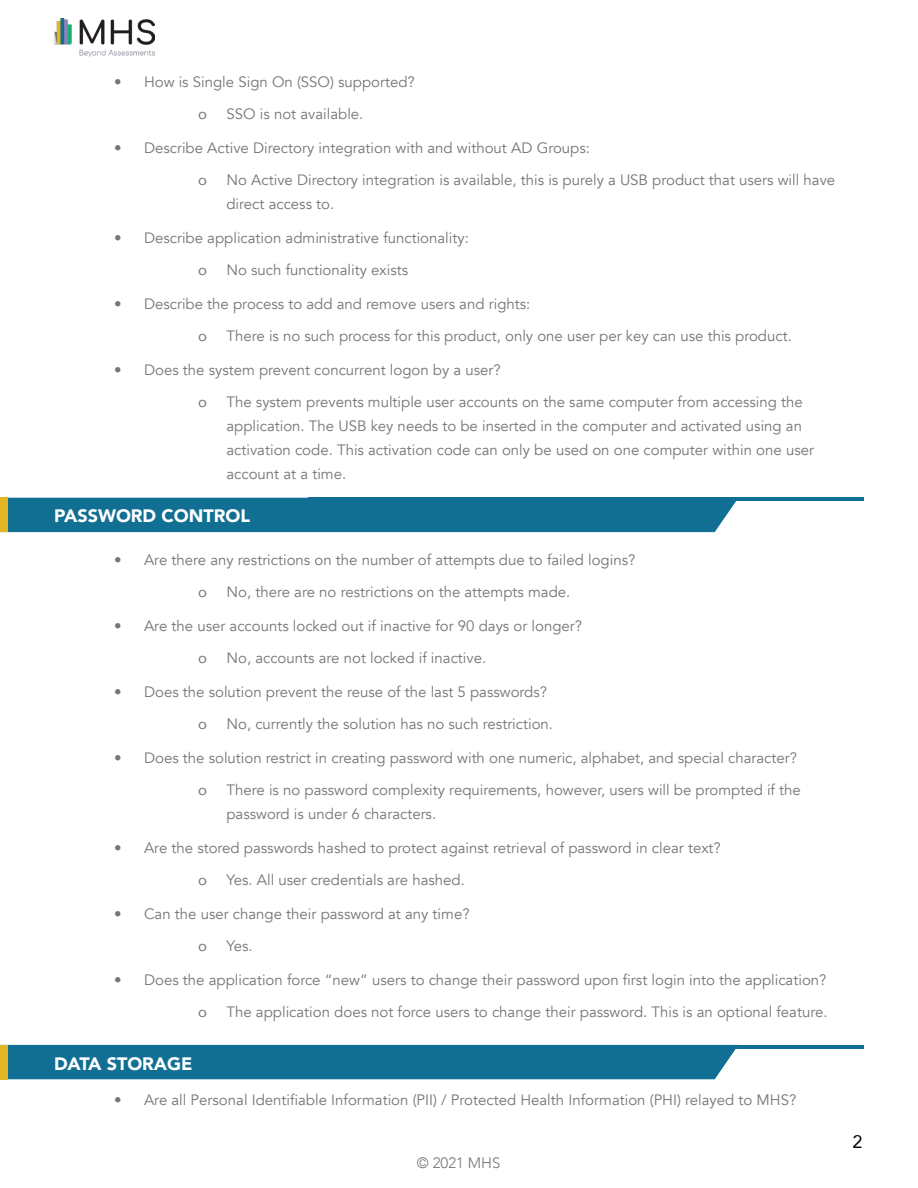
<style>
.page{position:relative;width:918px;height:1188px;background:#fff}
.page>*{position:absolute;margin:0;border:0;box-sizing:border-box;transform-origin:0 0}
.t1{font:900 18px "Avenir";color:#fff}
.t2{font:18px "Avenir";color:#000}
.t3{font:15px/24px "Avenir";color:#757575}
.t4{font:15px "Avenir";color:#757575}
.t5{font:300 15px "Avenir";color:#757575}
</style>
<div class="page">
<img style="left:54px;top:18px;width:100px;height:39px">
<div style="left:7px;top:498px;width:729px;height:34px;background:#116f93"></div>
<div style="left:0;top:498px;width:7px;height:34px;background:#e1b524"></div>
<hr style="left:309px;top:498px;width:555px;height:3px;background:#116f93">
<div style="left:7px;top:1045px;width:731px;height:34px;background:#116f93"></div>
<div style="left:0;top:1045px;width:7px;height:34px;background:#e1b524"></div>
<hr style="left:309px;top:1045px;width:555px;height:3px;background:#116f93">
<p class="t3" style="left:114px;top:70px;width:302px">• How is Single Sign On (SSO) supported?</p>
<p class="t4" style="left:198px;top:101px;width:10px">o</p>
<p class="t3" style="left:226px;top:102px;width:138px">SSO is not available.</p>
<p class="t3" style="left:114px;top:136px;width:478px">• Describe Active Directory integration with and without AD Groups:</p>
<p class="t4" style="left:198px;top:167px;width:10px">o</p>
<p class="t3" style="left:226px;top:168px;width:610px">No Active Directory integration is available, this is purely a USB product that users will have direct access to.</p>
<p class="t3" style="left:114px;top:226px;width:356px">• Describe application administrative functionality:</p>
<p class="t4" style="left:198px;top:257px;width:10px">o</p>
<p class="t3" style="left:226px;top:258px;width:183px">No such functionality exists</p>
<p class="t3" style="left:114px;top:292px;width:418px">• Describe the process to add and remove users and rights:</p>
<p class="t4" style="left:198px;top:323px;width:10px">o</p>
<p class="t3" style="left:226px;top:324px;width:567px">There is no such process for this product, only one user per key can use this product.</p>
<p class="t3" style="left:114px;top:358px;width:388px">• Does the system prevent concurrent logon by a user?</p>
<p class="t4" style="left:198px;top:389px;width:10px">o</p>
<p class="t3" style="left:226px;top:390px;width:589px">The system prevents multiple user accounts on the same computer from accessing the application. The USB key needs to be inserted in the computer and activated using an activation code. This activation code can only be used on one computer within one user account at a time.</p>
<p class="t1" style="left:54px;top:501px;width:198px">PASSWORD CONTROL</p>
<p class="t3" style="left:114px;top:548px;width:523px">• Are there any restrictions on the number of attempts due to failed logins?</p>
<p class="t4" style="left:198px;top:579px;width:10px">o</p>
<p class="t3" style="left:226px;top:580px;width:345px">No, there are no restrictions on the attempts made.</p>
<p class="t3" style="left:114px;top:614px;width:470px">• Are the user accounts locked out if inactive for 90 days or longer?</p>
<p class="t4" style="left:198px;top:645px;width:10px">o</p>
<p class="t3" style="left:226px;top:646px;width:261px">No, accounts are not locked if inactive.</p>
<p class="t3" style="left:114px;top:680px;width:435px">• Does the solution prevent the reuse of the last 5 passwords?</p>
<p class="t4" style="left:198px;top:711px;width:10px">o</p>
<p class="t3" style="left:226px;top:712px;width:328px">No, currently the solution has no such restriction.</p>
<p class="t3" style="left:114px;top:746px;width:684px">• Does the solution restrict in creating password with one numeric, alphabet, and special character?</p>
<p class="t4" style="left:198px;top:777px;width:10px">o</p>
<p class="t3" style="left:226px;top:778px;width:576px">There is no password complexity requirements, however, users will be prompted if the password is under 6 characters.</p>
<p class="t3" style="left:114px;top:836px;width:608px">• Are the stored passwords hashed to protect against retrieval of password in clear text?</p>
<p class="t4" style="left:198px;top:867px;width:10px">o</p>
<p class="t3" style="left:226px;top:868px;width:240px">Yes. All user credentials are hashed.</p>
<p class="t3" style="left:114px;top:902px;width:357px">• Can the user change their password at any time?</p>
<p class="t4" style="left:198px;top:933px;width:10px">o</p>
<p class="t3" style="left:226px;top:934px;width:28px">Yes.</p>
<p class="t3" style="left:114px;top:968px;width:714px">• Does the application force “new” users to change their password upon first login into the application?</p>
<p class="t4" style="left:198px;top:999px;width:10px">o</p>
<p class="t3" style="left:226px;top:1000px;width:603px">The application does not force users to change their password. This is an optional feature.</p>
<p class="t1" style="left:54px;top:1048px;width:140px">DATA STORAGE</p>
<p class="t3" style="left:114px;top:1088px;width:684px">• Are all Personal Identifiable Information (PII) / Protected Health Information (PHI) relayed to MHS?</p>
<p class="t5" style="left:417px;top:1154px;width:85px">© 2021 MHS</p>
<p class="t2" style="left:852px;top:1128px;width:12px">2</p>
</div>
